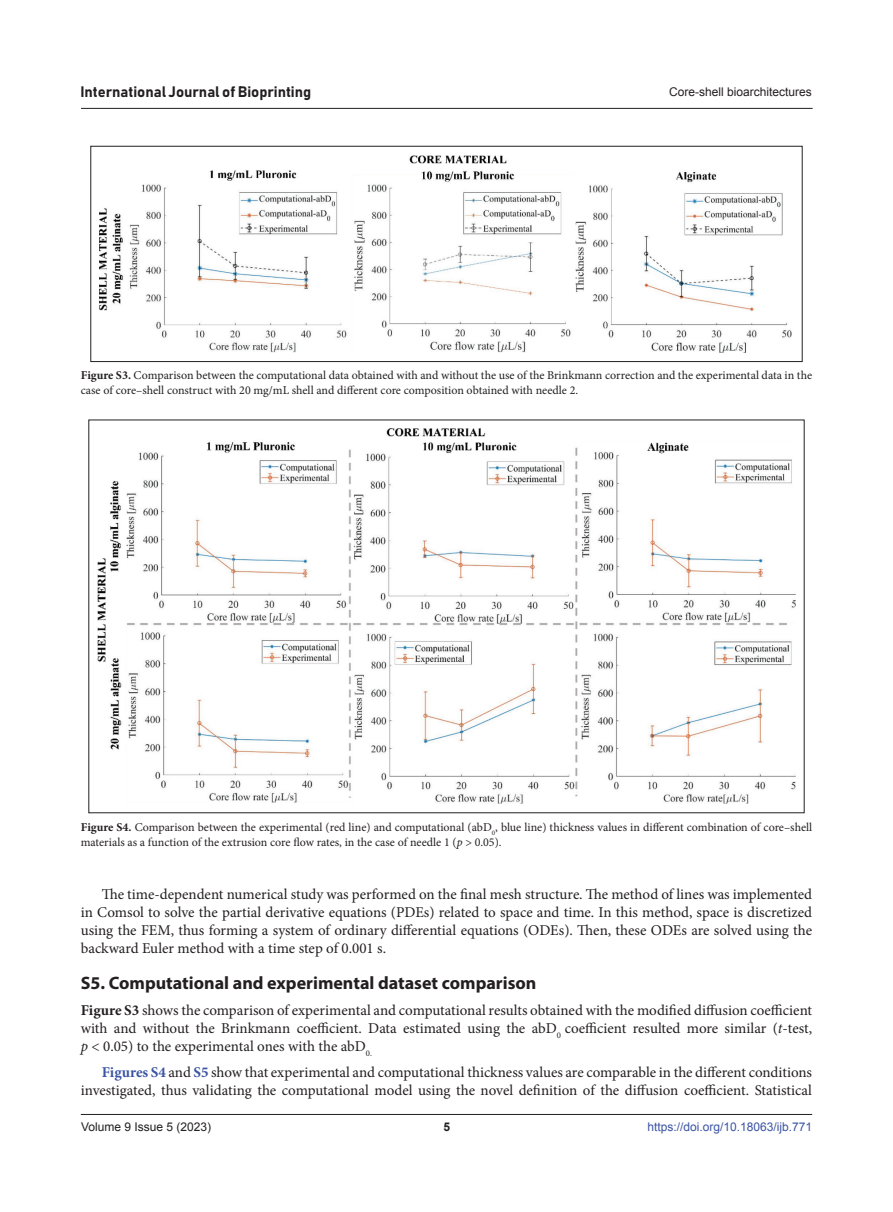
<style>
.page{position:relative;width:893px;height:1212px;background:#fff}
.page>*{position:absolute;margin:0;border:0;box-sizing:border-box;transform-origin:0 0}
.Head1{font:700 18px "Myriad Pro";color:#231f20}
.body_text{font:15px/18px "Minion Pro";color:#231f20;text-align:justify}
.body_text_first{font:15px/18px "Minion Pro";color:#231f20;text-align:justify}
.t1{font:15px "Bahnschrift";color:#231f20}
.figLends{font:12px/15px "Minion Pro";color:#231f20}
.t2{font:12px "Arial";color:#231f20}
.t3{font:12px "Arial";color:#3a53a3}
.t4{font:700 12px "Arial";color:#231f20}
.s1{font-weight:700}
.s2{font-style:italic}
.s3{font-weight:700;color:#3a53a3}
</style>
<div class="page">
<hr style="left:81px;top:1114px;width:731px;height:1px;background:#231f20">
<hr style="left:81px;top:108px;width:732px;height:1px;background:#231f20">
<img style="left:100px;top:155px;width:692px;height:198px">
<div style="left:91px;top:146px;width:711px;height:216px;border:1px solid #231f20"></div>
<img style="left:98px;top:429px;width:697px;height:375px">
<p class="t1" style="left:80px;top:83px;width:232px">International Journal of Bioprinting</p>
<p class="t2" style="left:669px;top:84px;width:144px">Core-shell bioarchitectures</p>
<p class="figLends" style="left:81px;top:368px;width:733px"><span class="s1">Figure S3.</span> Comparison between the computational data obtained with and without the use of the Brinkmann correction and the experimental data in the case of core–shell construct with 20 mg/mL shell and different core composition obtained with needle 2.</p>
<p class="figLends" style="left:81px;top:819px;width:733px"><span class="s1">Figure S4.</span> Comparison between the experimental (red line) and computational (abD<sub>0</sub>, blue line) thickness values in different combination of core–shell materials as a function of the extrusion core flow rates, in the case of needle 1 (<span class="s2">p</span> &gt; 0.05).</p>
<p class="body_text" style="left:81px;top:885px;width:733px;text-indent:21px">The time-dependent numerical study was performed on the final mesh structure. The method of lines was implemented in Comsol to solve the partial derivative equations (PDEs) related to space and time. In this method, space is discretized using the FEM, thus forming a system of ordinary differential equations (ODEs). Then, these ODEs are solved using the backward Euler method with a time step of 0.001 s.</p>
<p class="Head1" style="left:81px;top:971px;width:457px">S5. Computational and experimental dataset comparison</p>
<p class="body_text_first" style="left:81px;top:1001px;width:733px"><span class="s1">Figure S3</span> shows the comparison of experimental and computational results obtained with the modified diffusion coefficient with and without the Brinkmann coefficient. Data estimated using the abD<sub>0</sub> coefficient resulted more similar (<span class="s2">t</span>-test, <span class="s2">p</span> &lt; 0.05) to the experimental ones with the abD<sub>0.</sub></p>
<p class="body_text" style="left:81px;top:1063px;width:733px;text-align:right"><span class="s3">Figures S4</span> and <span class="s3">S5</span> show that experimental and computational thickness values are comparable in the different conditions investigated, thus validating the computational model using the novel definition of the diffusion coefficient. Statistical</p>
<p class="t2" style="left:81px;top:1119px;width:132px">Volume 9 Issue 5 (2023)</p>
<p class="t4" style="left:443px;top:1119px;width:8px">5</p>
<p class="t3" style="left:647px;top:1119px;width:166px">https://doi.org/10.18063/ijb.771</p>
</div>
